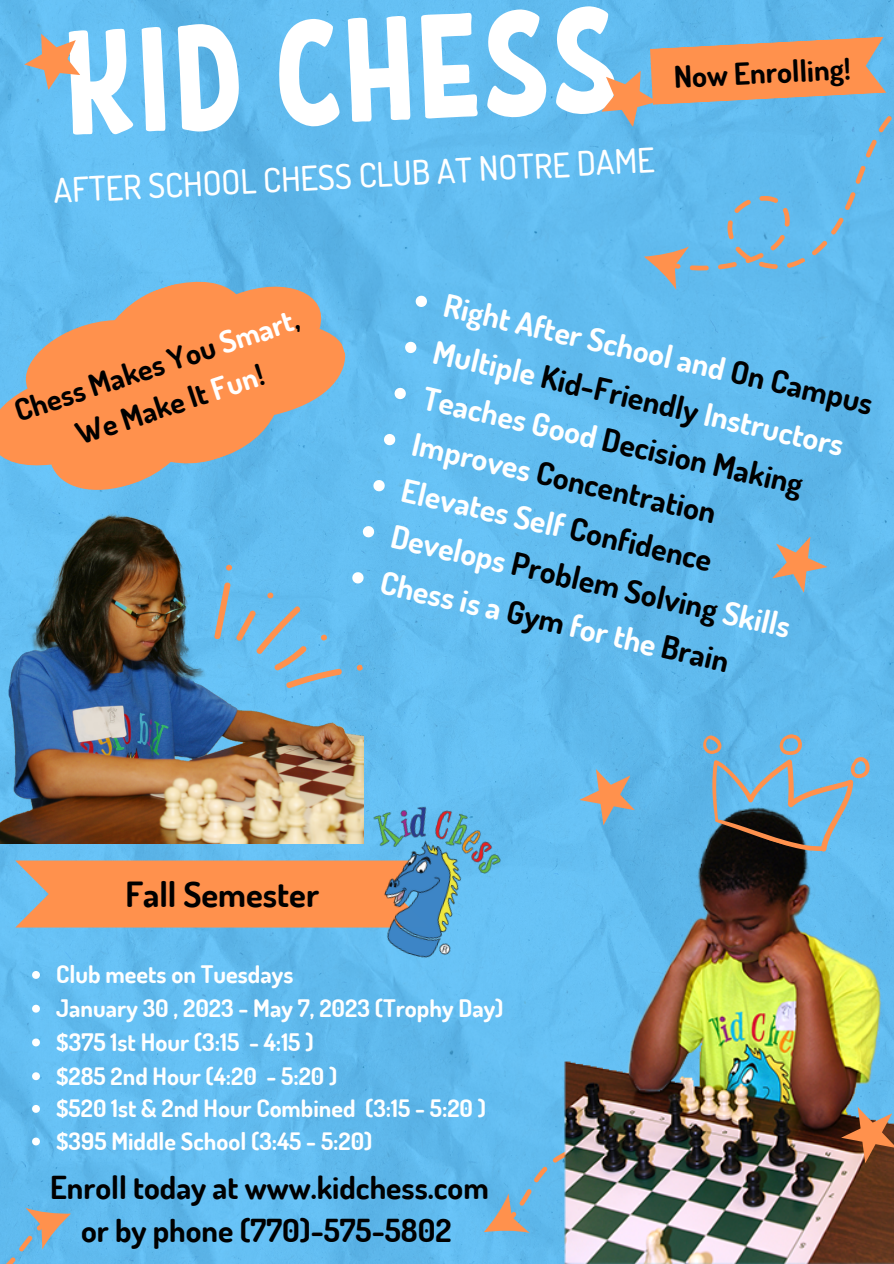
<style>
.page{position:relative;width:894px;height:1264px;background:#fff}
.page>*{position:absolute;margin:0;border:0;box-sizing:border-box;transform-origin:0 0}
.t1{font:147.3px "RF Krabuler";color:#fff}
.t2{font:700 34.65px "Dosis";color:#000}
.t3{font:500 33.75px "Dosis";color:#fff}
.t4{font:700 31.65px "Dosis";color:#fff}
.t5{font:700 31.65px/43.8px "Dosis";color:#000;text-align:center}
.t6{font:700 30.15px "Dosis";color:#000}
.t7{font:700 24.15px "Dosis";color:#fff}
.t8{font:700 24px "Dosis";color:#fff}
.s1{color:#fff}
.s2{color:#000}
</style>
<div class="page">
<img style="left:0;top:0;width:893px;height:1263px">
<svg style="left:483px;top:1049px;width:33px;height:214px;background:#6db8e2"></svg>
<img style="left:516px;top:730px;width:377px;height:533px">
<svg style="left:696px;top:731px;width:177px;height:129px;background:#6599b6"></svg>
<div style="left:664px;top:84px;width:229px;height:224px;background:#60baee"></div>
<svg style="left:643px;top:237px;width:60px;height:59px;background:#7fb2ce"></svg>
<svg style="left:0;top:1155px;width:71px;height:108px;background:#6eb5de"></svg>
<svg style="left:15px;top:21px;width:75px;height:74px;background:#84b4ce"></svg>
<svg style="left:591px;top:37px;width:295px;height:95px;background:#ada59e"></svg>
<svg style="left:0;top:275px;width:346px;height:222px;background:#c3a18a"></svg>
<svg style="left:579px;top:769px;width:56px;height:56px;background:#92acb9"></svg>
<svg style="left:15px;top:860px;width:319px;height:67px;background:#f59356"></svg>
<svg style="left:840px;top:1106px;width:53px;height:57px;background:#97705a"></svg>
<svg style="left:771px;top:536px;width:56px;height:57px;background:#91acba"></svg>
<img style="left:334px;top:786px;width:182px;height:194px">
<img style="left:0;top:508px;width:364px;height:335px">
<svg style="left:32px;top:971px;width:8px;height:7px"></svg>
<svg style="left:32px;top:1004px;width:8px;height:8px"></svg>
<svg style="left:32px;top:1038px;width:8px;height:8px"></svg>
<svg style="left:32px;top:1072px;width:8px;height:8px"></svg>
<svg style="left:32px;top:1104px;width:8px;height:8px"></svg>
<svg style="left:32px;top:1137px;width:8px;height:8px"></svg>
<svg style="left:414px;top:294px;width:14px;height:14px"></svg>
<svg style="left:404px;top:341px;width:13px;height:13px"></svg>
<svg style="left:393px;top:387px;width:14px;height:13px"></svg>
<svg style="left:383px;top:433px;width:13px;height:13px"></svg>
<svg style="left:372px;top:479px;width:13px;height:13px"></svg>
<svg style="left:361px;top:525px;width:14px;height:13px"></svg>
<svg style="left:351px;top:571px;width:13px;height:13px"></svg>
<p class="t1" style="left:58px;top:-11px;width:556px;rotate:-3deg">KID CHESS</p>
<p class="t3" style="left:52px;top:169px;width:603px;rotate:-3deg">AFTER SCHOOL CHESS CLUB AT NOTRE DAME</p>
<p class="t6" style="left:672px;top:57px;width:178px;rotate:-3deg">Now Enrolling!</p>
<p class="t6" style="left:9px;top:392px;width:299px;rotate:-18deg">Chess Makes You <span class="s1">Smart</span>,</p>
<p class="t6" style="left:71px;top:415px;width:197px;rotate:-18deg">We Make It <span class="s1">Fun</span>!</p>
<p class="t4" style="left:449px;top:284px;width:440px;rotate:13deg">Right After School and <span class="s2">On Campus</span></p>
<p class="t4" style="left:438px;top:330px;width:421px;rotate:13deg">Multiple <span class="s2">Kid-Friendly</span> Instructors</p>
<p class="t5" style="left:428px;top:374px;width:390px;rotate:13deg"><span class="s1">Teaches Good</span> Decision Making</p>
<p class="t5" style="left:418px;top:421px;width:312px;rotate:13deg"><span class="s1">Improves</span> Concentration</p>
<p class="t4" style="left:407px;top:469px;width:319px;rotate:13deg">Elevates Self <span class="s2">Confidence</span></p>
<p class="t4" style="left:396px;top:515px;width:410px;rotate:13deg">Develops <span class="s2">Problem Solving</span> Skills</p>
<p class="t4" style="left:386px;top:561px;width:358px;rotate:13deg">Chess is a <span class="s2">Gym</span> for the <span class="s2">Brain</span></p>
<p class="t2" style="left:125px;top:871px;width:195px">Fall Semester</p>
<p class="t7" style="left:56px;top:958px;width:238px">Club meets on Tuesdays</p>
<p class="t7" style="left:56px;top:992px;width:448px">January 30 , 2023 - May 7, 2023 (Trophy Day)</p>
<p class="t7" style="left:56px;top:1026px;width:259px">$375 1st Hour (3:15 - 4:15 )</p>
<p class="t8" style="left:56px;top:1059px;width:283px">$285 2nd Hour (4:20 - 5:20 )</p>
<p class="t8" style="left:56px;top:1092px;width:431px">$520 1st &amp; 2nd Hour Combined (3:15 - 5:20 )</p>
<p class="t8" style="left:56px;top:1125px;width:318px">$395 Middle School (3:45 - 5:20)</p>
<p class="t5" style="left:50px;top:1164px;width:440px">Enroll today at www.kidchess.com or by phone (770)-575-5802</p>
</div>
